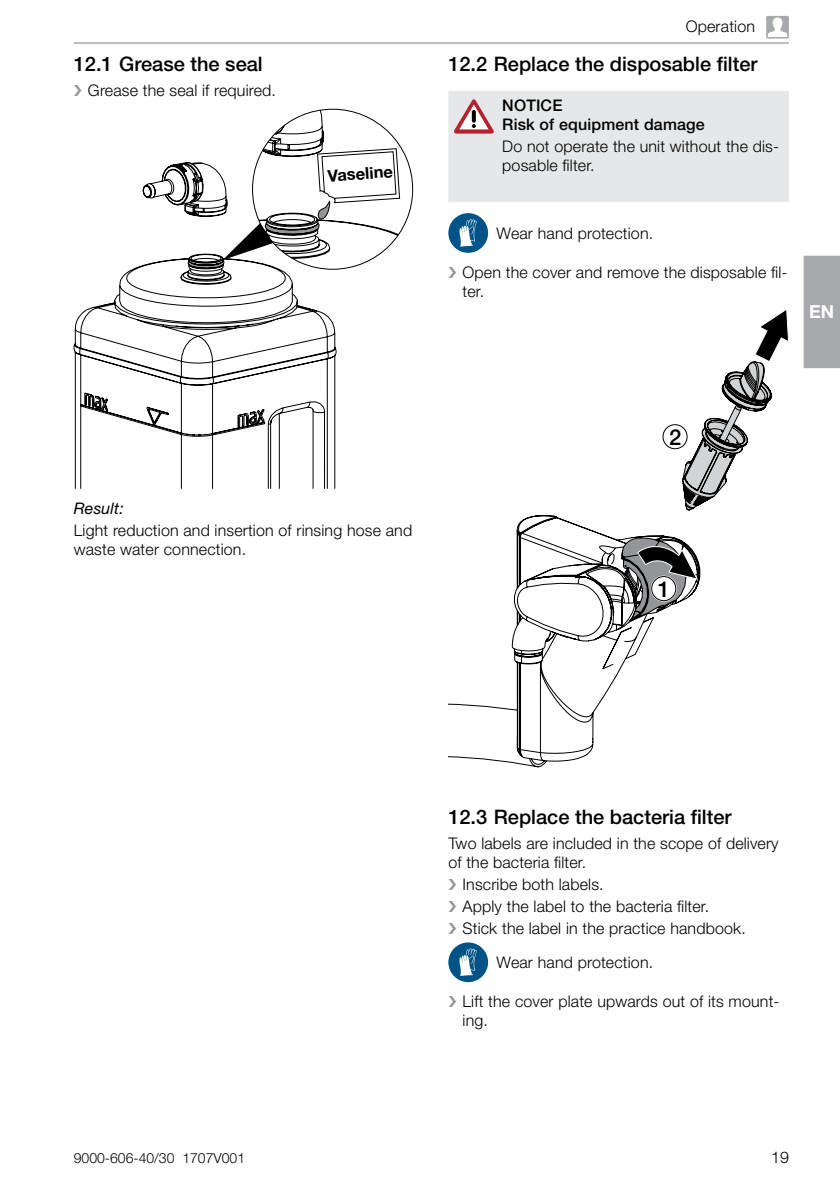
<style>
.page{position:relative;width:840px;height:1191px;background:#fff}
.page>*{position:absolute;margin:0;border:0;box-sizing:border-box;transform-origin:0 0}
.t1{font:500 22px "Helvetica Neue LT Pro";color:#000}
.t2{font:500 20px "Helvetica Neue LT Pro";color:#000}
.t3{font:700 18px "Helvetica Neue LT Pro";color:#fff}
.t4{font:700 16.6px "Helvetica Neue LT Pro";color:#000}
.t5{font:300 16px/19.2px "Helvetica Neue LT Pro";letter-spacing:.01em;color:#000}
.t6{font:500 16px/19.2px "Helvetica Neue LT Pro";letter-spacing:.01em;color:#000}
.t7{font:italic 16px "Helvetica Neue LT Pro";letter-spacing:.01em;color:#000}
.t8{font:300 14px "Helvetica Neue LT Pro";color:#000}
</style>
<div class="page">
<hr style="left:74px;top:42px;width:714px;height:2px;background:#a7a9ac">
<div style="left:448px;top:91px;width:340px;height:111px;background:#e6e7e8"></div>
<svg style="left:448px;top:213px;width:40px;height:40px"></svg>
<svg style="left:449px;top:214px;width:38px;height:38px"></svg>
<svg style="left:448px;top:515px;width:252px;height:253px"></svg>
<svg style="left:681px;top:309px;width:107px;height:202px"></svg>
<svg style="left:621px;top:537px;width:76px;height:84px"></svg>
<div style="left:650px;top:575px;width:26px;height:26px;border:2px solid #fff;border-radius:50%"></div>
<div style="left:651px;top:576px;width:24px;height:24px;background:#fff;border-radius:50%"></div>
<div style="left:651px;top:576px;width:24px;height:25px;border:1px solid #000;border-radius:50%"></div>
<div style="left:661px;top:424px;width:26px;height:26px;border:2px solid #fff;border-radius:50%"></div>
<div style="left:662px;top:425px;width:24px;height:24px;background:#fff;border-radius:50%"></div>
<div style="left:662px;top:424px;width:25px;height:25px;border:1px solid #000;border-radius:50%"></div>
<svg style="left:448px;top:942px;width:40px;height:40px"></svg>
<svg style="left:449px;top:943px;width:38px;height:38px"></svg>
<svg style="left:256px;top:109px;width:156px;height:160px"></svg>
<svg style="left:74px;top:162px;width:262px;height:327px"></svg>
<div style="left:803px;top:255px;width:36px;height:114px;background:#a7a9ac"></div>
<svg style="left:765px;top:16px;width:23px;height:23px"></svg>
<svg style="left:767px;top:17px;width:19px;height:20px"></svg>
<p class="t2" style="left:74px;top:52px;width:190px">12.1 Grease the seal</p>
<p class="t5" style="left:88px;top:80px;width:186px">Grease the seal if required.</p>
<p class="t4" style="left:327px;top:165px;width:67px;rotate:-4deg">Vaseline</p>
<p class="t5" style="left:685px;top:16px;width:71px">Operation</p>
<p class="t2" style="left:448px;top:52px;width:310px">12.2 Replace the disposable filter</p>
<p class="t6" style="left:502px;top:95px;width:204px">NOTICE<br>Risk of equipment damage</p>
<p class="t5" style="left:502px;top:136px;width:278px">Do not operate the unit without the dis&shy;posable filter.</p>
<p class="t5" style="left:496px;top:223px;width:155px">Wear hand protection.</p>
<p class="t5" style="left:462px;top:262px;width:326px">Open the cover and remove the disposable fil&shy;ter.</p>
<p class="t3" style="left:808px;top:301px;width:27px">EN</p>
<p class="t7" style="left:74px;top:498px;width:52px">Result:</p>
<p class="t5" style="left:74px;top:520px;width:340px">Light reduction and insertion of rinsing hose and waste water connection.</p>
<h1 class="t1" style="left:669px;top:424px;width:14px">2</h1>
<h1 class="t1" style="left:657px;top:576px;width:14px">1</h1>
<p class="t2" style="left:448px;top:804px;width:284px">12.3 Replace the bacteria filter</p>
<p class="t5" style="left:448px;top:833px;width:332px">Two labels are included in the scope of delivery of the bacteria filter.</p>
<p class="t5" style="left:462px;top:872px;width:281px;line-height:22px">Inscribe both labels.<br>Apply the label to the bacteria filter.<br>Stick the label in the practice handbook.</p>
<p class="t5" style="left:496px;top:952px;width:155px">Wear hand protection.</p>
<p class="t5" style="left:462px;top:991px;width:318px">Lift the cover plate upwards out of its mount&shy;ing.</p>
<p class="t8" style="left:74px;top:1149px;width:173px">9000-606-40/30 1707V001</p>
<p class="t5" style="left:770px;top:1147px;width:19px">19</p>
</div>
